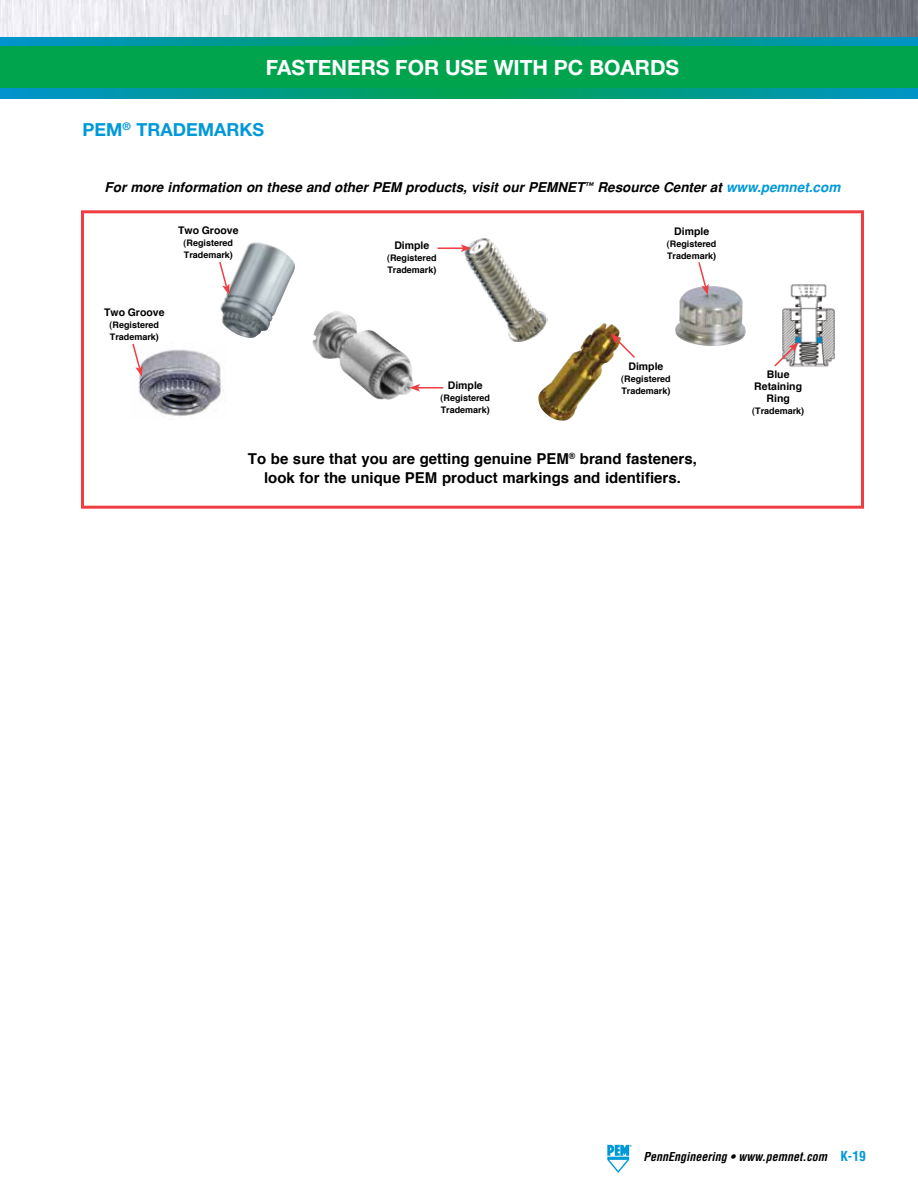
<style>
.page{position:relative;width:918px;height:1188px;background:#fff}
.page>*{position:absolute;margin:0;border:0;box-sizing:border-box;transform-origin:0 0}
.t1{font:700 21px "Helvetica Neue";color:#fff}
.t2{font:700 18px "Helvetica Neue";color:#0099d8}
.t3{font:700 15px/18px "Helvetica";color:#000;text-align:center}
.t4{font:italic 700 13.5px "Helvetica";color:#000}
.t5{font:italic 700 condensed 12px "Helvetica";color:#000}
.t6{font:700 10.5px/12px "Helvetica";color:#000;text-align:center}
.t7{font:700 9px/12px "Helvetica";color:#000}
.s1{color:#0099d8}
.s2{font-style:normal;font-size:13.5px;color:#0099d8}
</style>
<div class="page">
<svg style="left:607px;top:1145px;width:25px;height:28px"></svg>
<div style="left:81px;top:210px;width:783px;height:299px;border:3px solid #ef3e42"></div>
<img style="left:0;top:0;width:918px;height:38px">
<svg style="left:1px;top:38px;width:917px;height:60px;background:#009b89"></svg>
<hr style="left:0;top:38px;width:1px;height:60px;background:#0093cf">
<div style="left:0;top:47px;width:918px;height:41px;background:#00a44d"></div>
<img style="left:782px;top:284px;width:53px;height:83px">
<svg style="left:774px;top:342px;width:25px;height:25px"></svg>
<img style="left:675px;top:286px;width:71px;height:60px">
<svg style="left:697px;top:262px;width:12px;height:33px"></svg>
<img style="left:538px;top:323px;width:82px;height:98px">
<svg style="left:611px;top:334px;width:24px;height:26px"></svg>
<img style="left:464px;top:238px;width:83px;height:105px">
<hr style="left:438px;top:247px;width:25px;height:2px;background:#ef3e42">
<svg style="left:461px;top:244px;width:10px;height:8px"></svg>
<img style="left:312px;top:311px;width:102px;height:89px">
<hr style="left:418px;top:387px;width:25px;height:2px;background:#ef3e42">
<svg style="left:410px;top:384px;width:10px;height:8px"></svg>
<img style="left:220px;top:242px;width:75px;height:96px">
<svg style="left:219px;top:260px;width:11px;height:35px"></svg>
<img style="left:138px;top:349px;width:86px;height:71px">
<svg style="left:132px;top:343px;width:11px;height:34px"></svg>
<h1 class="t1" style="left:266px;top:55px;width:415px">FASTENERS FOR USE WITH PC BOARDS</h1>
<h2 class="t2" style="left:82px;top:118px;width:183px">PEM<sup>®</sup> TRADEMARKS</h2>
<h3 class="t4" style="left:105px;top:180px;width:737px">For more information on these and other PEM products, visit our PEMNET<sup>™</sup> Resource Center at <span class="s1">www.pemnet.com</span></h3>
<p class="t6" style="left:178px;top:224px;width:62px">Two Groove</p>
<p class="t7" style="left:184px;top:237px;width:51px">(Registered<br>Trademark)</p>
<p class="t6" style="left:104px;top:306px;width:62px">Two Groove</p>
<p class="t7" style="left:110px;top:319px;width:51px">(Registered<br>Trademark)</p>
<p class="t6" style="left:394px;top:240px;width:37px">Dimple</p>
<p class="t7" style="left:387px;top:252px;width:51px">(Registered<br>Trademark)</p>
<p class="t6" style="left:448px;top:379px;width:37px">Dimple</p>
<p class="t7" style="left:441px;top:392px;width:51px">(Registered<br>Trademark)</p>
<p class="t6" style="left:674px;top:225px;width:37px">Dimple</p>
<p class="t7" style="left:667px;top:238px;width:51px">(Registered<br>Trademark)</p>
<p class="t6" style="left:628px;top:360px;width:37px">Dimple</p>
<p class="t7" style="left:621px;top:372px;width:51px">(Registered<br>Trademark)</p>
<h3 class="t3" style="left:248px;top:450px;width:451px">To be sure that you are getting genuine PEM<sup>®</sup> brand fasteners, look for the unique PEM product markings and identifiers.</h3>
<p class="t6" style="left:754px;top:368px;width:49px">Blue<br>Retaining<br>Ring</p>
<p class="t7" style="left:752px;top:405px;width:54px">(Trademark)</p>
<h3 class="t5" style="left:643px;top:1149px;width:224px">PennEngineering • www.pemnet.com <span class="s2">K-19</span></h3>
</div>
